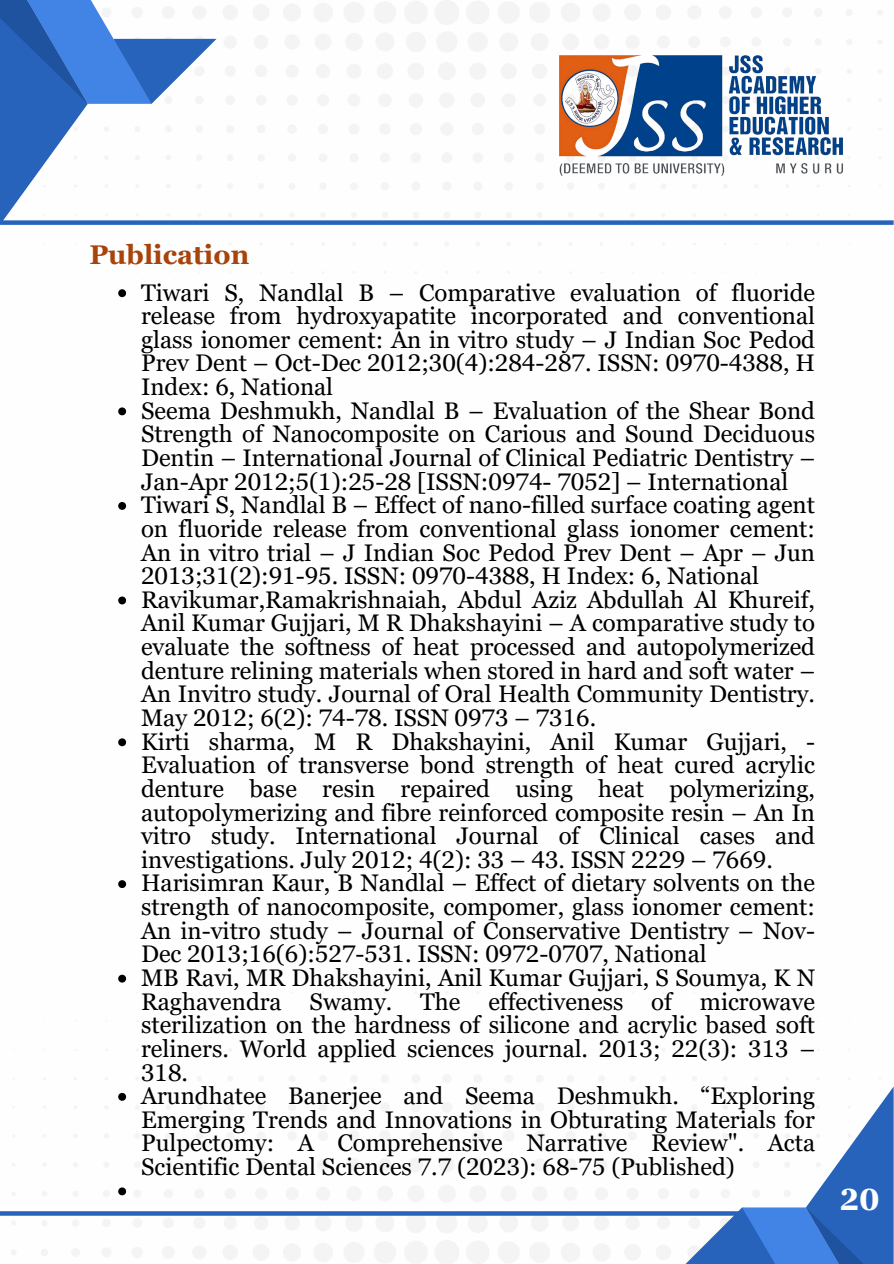
<style>
.page{position:relative;width:894px;height:1264px;background:#fff}
.page>*{position:absolute;margin:0;border:0;box-sizing:border-box;transform-origin:0 0}
.t1{font:700 30.6px "Georgia Pro";color:#fefeff}
.t2{font:700 27px "Georgia Pro";color:#a84309}
.t3{font:24px/23.7px "Georgia Pro";color:#000;text-align:justify}
</style>
<div class="page">
<svg style="left:75px;top:0;width:808px;height:273px"></svg>
<svg style="left:0;top:0;width:216px;height:220px"></svg>
<svg style="left:0;top:991px;width:881px;height:272px"></svg>
<svg style="left:677px;top:1086px;width:216px;height:177px"></svg>
<svg style="left:0;top:1211px;width:740px;height:4px;background:#326bbe"></svg>
<img style="left:549px;top:45px;width:303px;height:141px">
<div style="left:0;top:220px;width:893px;height:5px;background:#2763bb"></div>
<svg style="left:118px;top:289px;width:8px;height:8px"></svg>
<svg style="left:118px;top:407px;width:8px;height:8px"></svg>
<svg style="left:118px;top:502px;width:8px;height:8px"></svg>
<svg style="left:118px;top:596px;width:8px;height:8px"></svg>
<svg style="left:118px;top:738px;width:8px;height:8px"></svg>
<svg style="left:118px;top:880px;width:8px;height:8px"></svg>
<svg style="left:118px;top:974px;width:8px;height:8px"></svg>
<svg style="left:118px;top:1092px;width:8px;height:8px"></svg>
<svg style="left:118px;top:1187px;width:8px;height:8px"></svg>
<p class="t2" style="left:89px;top:239px;width:161px">Publication</p>
<h1 class="t3" style="left:141px;top:280px;width:675px">Tiwari S, Nandlal B – Comparative evaluation of fluoride release from hydroxyapatite incorporated and conventional glass ionomer cement: An in vitro study – J Indian Soc Pedod Prev Dent – Oct-Dec 2012;30(4):284-287. ISSN: 0970-4388, H Index: 6, National</h1>
<p class="t3" style="left:141px;top:398px;width:675px">Seema Deshmukh, Nandlal B – Evaluation of the Shear Bond Strength of Nanocomposite on Carious and Sound Deciduous Dentin – International Journal of Clinical Pediatric Dentistry – Jan-Apr 2012;5(1):25-28 [ISSN:0974- 7052] – International</p>
<p class="t3" style="left:141px;top:493px;width:675px">Tiwari S, Nandlal B – Effect of nano-filled surface coating agent on fluoride release from conventional glass ionomer cement:<br>An in vitro trial – J Indian Soc Pedod Prev Dent – Apr – Jun 2013;31(2):91-95. ISSN: 0970-4388, H Index: 6, National</p>
<p class="t3" style="left:141px;top:587px;width:675px">Ravikumar,Ramakrishnaiah, Abdul Aziz Abdullah Al Khureif, Anil Kumar Gujjari, M R Dhakshayini – A comparative study to evaluate the softness of heat processed and autopolymerized denture relining materials when stored in hard and soft water – An Invitro study. Journal of Oral Health Community Dentistry.<br>May 2012; 6(2): 74-78. ISSN 0973 – 7316.</p>
<p class="t3" style="left:141px;top:729px;width:675px">Kirti sharma, M R Dhakshayini, Anil Kumar Gujjari, - Evaluation of transverse bond strength of heat cured acrylic denture base resin repaired using heat polymerizing, autopolymerizing and fibre reinforced composite resin – An In vitro study. International Journal of Clinical cases and investigations. July 2012; 4(2): 33 – 43. ISSN 2229 – 7669.</p>
<p class="t3" style="left:141px;top:871px;width:675px">Harisimran Kaur, B Nandlal – Effect of dietary solvents on the strength of nanocomposite, compomer, glass ionomer cement:<br>An in-vitro study – Journal of Conservative Dentistry – Nov-Dec 2013;16(6):527-531. ISSN: 0972-0707, National</p>
<p class="t3" style="left:141px;top:965px;width:675px">MB Ravi, MR Dhakshayini, Anil Kumar Gujjari, S Soumya, K N Raghavendra Swamy. The effectiveness of microwave sterilization on the hardness of silicone and acrylic based soft reliners. World applied sciences journal. 2013; 22(3): 313 – 318.</p>
<p class="t3" style="left:141px;top:1083px;width:675px">Arundhatee Banerjee and Seema Deshmukh. “Exploring Emerging Trends and Innovations in Obturating Materials for Pulpectomy: A Comprehensive Narrative Review". Acta Scientific Dental Sciences 7.7 (2023): 68-75 (Published)</p>
<p class="t1" style="left:839px;top:1181px;width:41px">20</p>
</div>
